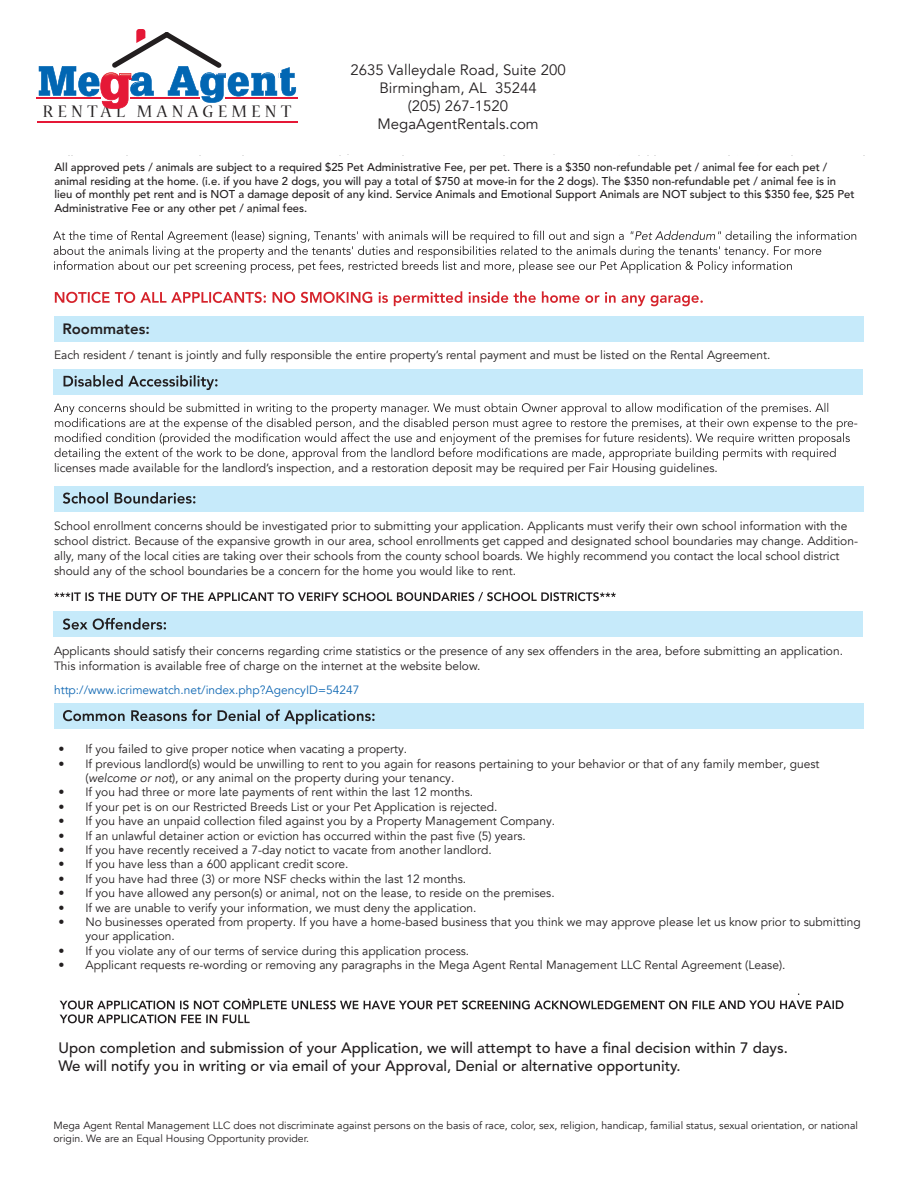
<style>
.page{position:relative;width:918px;height:1188px;background:#fff}
.page>*{position:absolute;margin:0;border:0;box-sizing:border-box;transform-origin:0 0}
.t1{font:18.6px "Nueva Std";letter-spacing:.25em;color:#231f20}
.t2{font:500 15px/18px "Avenir LT Std";color:#231f20}
.t3{font:15px/18px "Avenir";color:#231f20;text-align:center}
.t4{font:800 15px "Avenir";color:#231f20}
.t5{font:12px/15px "Avenir";color:#231f20}
.t6{font:12px "Avenir";color:#1169b4}
.t7{font:500 11.25px/13.5px "Avenir LT Std";color:#231f20}
.t8{font:10.5px/12.6px "Avenir";color:#231f20}
.s1{font-style:italic}
</style>
<div class="page">
<div style="left:54px;top:703px;width:809px;height:25px;background:#c6eafa"></div>
<div style="left:54px;top:486px;width:809px;height:26px;background:#c6eafa"></div>
<div style="left:53px;top:611px;width:810px;height:25px;background:#c6eafa"></div>
<div style="left:54px;top:370px;width:809px;height:25px;background:#c6eafa"></div>
<div style="left:54px;top:317px;width:810px;height:25px;background:#c6eafa"></div>
<svg style="left:55px;top:291px;width:648px;height:15px"></svg>
<svg style="left:64px;top:375px;width:154px;height:15px"></svg>
<svg style="left:54px;top:403px;width:803px;height:57px"></svg>
<svg style="left:63px;top:492px;width:132px;height:12px"></svg>
<svg style="left:54px;top:592px;width:562px;height:10px"></svg>
<svg style="left:63px;top:618px;width:103px;height:12px"></svg>
<svg style="left:63px;top:709px;width:312px;height:15px"></svg>
<svg style="left:60px;top:993px;width:783px;height:30px"></svg>
<hr style="left:37px;top:97px;width:64px;height:2px;background:#e51836">
<hr style="left:37px;top:121px;width:260px;height:2px;background:#e51836">
<hr style="left:225px;top:97px;width:72px;height:2px;background:#e51836">
<svg style="left:39px;top:29px;width:257px;height:80px"></svg>
<svg style="left:69px;top:155px;width:795px;height:1px"></svg>
<svg style="left:53px;top:231px;width:803px;height:42px"></svg>
<p class="t3" style="left:350px;top:61px;width:217px">2635 Valleydale Road, Suite 200<br>Birmingham, AL 35244<br>(205) 267-1520<br>MegaAgentRentals.com</p>
<p class="t7" style="left:54px;top:161px;width:802px">All approved pets / animals are subject to a required $25 Pet Administrative Fee, per pet. There is a $350 non-refundable pet / animal fee for each pet / animal residing at the home. (i.e. if you have 2 dogs, you will pay a total of $750 at move-in for the 2 dogs). The $350 non-refundable pet / animal fee is in lieu of monthly pet rent and is NOT a damage deposit of any kind. Service Animals and Emotional Support Animals are NOT subject to this $350 fee, $25 Pet Administrative Fee or any other pet / animal fees.</p>
<h1 class="t1" style="left:43px;top:102px;width:250px">RENTAL MANAGEMENT</h1>
<p class="t4" style="left:62px;top:315px;width:89px">Roommates:</p>
<p class="t5" style="left:54px;top:348px;width:718px">Each resident / tenant is jointly and fully responsible the entire property’s rental payment and must be listed on the Rental Agreement.</p>
<p class="t5" style="left:54px;top:461px;width:665px">licenses made available for the landlord’s inspection, and a restoration deposit may be required per Fair Housing guidelines.</p>
<p class="t5" style="left:54px;top:519px;width:806px">School enrollment concerns should be investigated prior to submitting your application. Applicants must verify their own school information with the school district. Because of the expansive growth in our area, school enrollments get capped and designated school boundaries may change. Addition&shy;ally, many of the local cities are taking over their schools from the county school boards. We highly recommend you contact the local school district should any of the school boundaries be a concern for the home you would like to rent.</p>
<p class="t5" style="left:54px;top:644px;width:791px">Applicants should satisfy their concerns regarding crime statistics or the presence of any sex offenders in the area, before submitting an application.<br>This information is available free of charge on the internet at the website below.</p>
<p class="t6" style="left:54px;top:683px;width:307px">http://www.icrimewatch.net/index.php?AgencyID=54247</p>
<p class="t5" style="left:58px;top:742px;width:350px">• If you failed to give proper notice when vacating a property.</p>
<p class="t5" style="left:85px;top:757px;width:735px;line-height:14.4px;text-indent:-27px">• If previous landlord(s) would be unwilling to rent to you again for reasons pertaining to your behavior or that of any family member, guest (<span class="s1">welcome or not</span>), or any animal on the property during your tenancy.</p>
<p class="t5" style="left:58px;top:785px;width:416px">• If you had three or more late payments of rent within the last 12 months.</p>
<p class="t5" style="left:58px;top:799px;width:441px">• If your pet is on our Restricted Breeds List or your Pet Application is rejected.</p>
<p class="t5" style="left:58px;top:814px;width:498px">• If you have an unpaid collection filed against you by a Property Management Company.</p>
<p class="t5" style="left:58px;top:828px;width:469px">• If an unlawful detainer action or eviction has occurred within the past five (5) years.</p>
<p class="t5" style="left:58px;top:843px;width:435px">• If you have recently received a 7-day notict to vacate from another landlord.</p>
<p class="t5" style="left:58px;top:857px;width:292px">• If you have less than a 600 applicant credit score.</p>
<p class="t5" style="left:58px;top:871px;width:409px">• If you have had three (3) or more NSF checks within the last 12 months.</p>
<p class="t5" style="left:58px;top:886px;width:498px">• If you have allowed any person(s) or animal, not on the lease, to reside on the premises.</p>
<p class="t5" style="left:58px;top:900px;width:420px">• If we are unable to verify your information, we must deny the application.</p>
<p class="t5" style="left:85px;top:915px;width:777px;line-height:14.4px;text-indent:-27px">• No businesses operated from property. If you have a home-based business that you think we may approve please let us know prior to submitting your application.</p>
<p class="t5" style="left:58px;top:943px;width:412px">• If you violate any of our terms of service during this application process.</p>
<p class="t5" style="left:58px;top:958px;width:729px">• Applicant requests re-wording or removing any paragraphs in the Mega Agent Rental Management LLC Rental Agreement (Lease).</p>
<p class="t2" style="left:59px;top:1040px;width:731px">Upon completion and submission of your Application, we will attempt to have a final decision within 7 days.<br>We will notify you in writing or via email of your Approval, Denial or alternative opportunity.</p>
<p class="t8" style="left:53px;top:1120px;width:806px">Mega Agent Rental Management LLC does not discriminate against persons on the basis of race, color, sex, religion, handicap, familial status, sexual orientation, or national origin. We are an Equal Housing Opportunity provider.</p>
</div>
